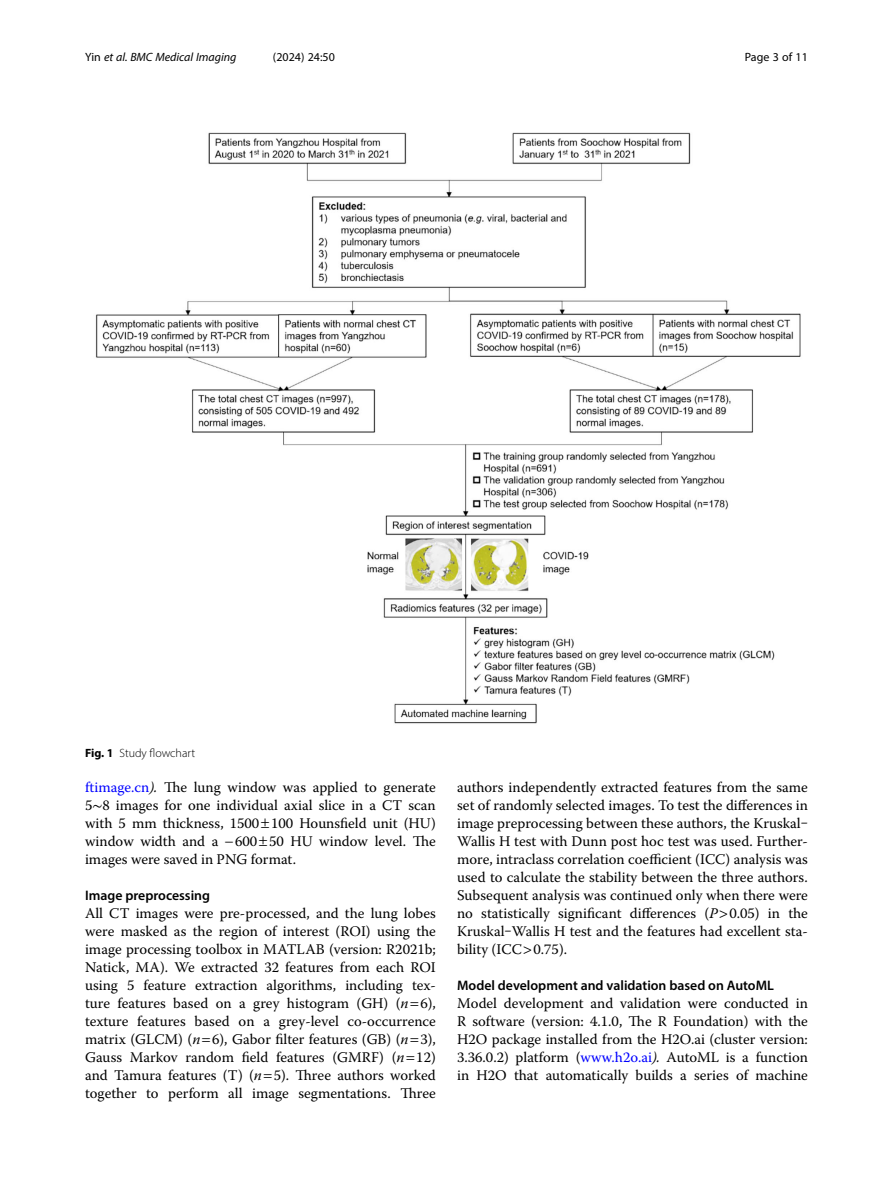
<style>
.page{position:relative;width:893px;height:1191px;background:#fff}
.page>*{position:absolute;margin:0;border:0;box-sizing:border-box;transform-origin:0 0}
.Body_Text{font:14.7px/18px "Warnock Pro";color:#000;text-align:justify}
.Head_2{font:600 13.8px "Myriad Pro";color:#000}
.t1{font:italic 12px "Myriad Pro";color:#000}
.t2{font:12px "Myriad Pro";color:#000}
.Figure_Caption{font:300 12px "Myriad Pro";color:#000}
.s1{font-style:normal}
.s2{font-weight:700}
.s3{color:#00f}
.s4{font-style:italic}
.s5{font-family:"STIX"}
</style>
<div class="page">
<img style="left:95px;top:132px;width:706px;height:592px">
<p class="t1" style="left:85px;top:50px;width:153px"><span class="s1">Yin</span> et al. BMC Medical Imaging</p>
<p class="t2" style="left:273px;top:50px;width:63px">(2024) 24:50</p>
<p class="t2" style="left:745px;top:50px;width:65px">Page 3 of 11</p>
<p class="Figure_Caption" style="left:85px;top:745px;width:111px"><span class="s2">Fig. 1</span> Study flowchart</p>
<p class="Body_Text" style="left:85px;top:778px;width:352px"><span class="s3">ftimage.cn</span><span class="s4">).</span> The lung window was applied to generate 5<span class="s5">∼</span>8 images for one individual axial slice in a CT scan with 5 mm thickness, 1500 100 Hounsfield unit (HU) window width and a −600 50 HU window level. The images were saved in PNG format.</p>
<p class="Head_2" style="left:85px;top:887px;width:126px">Image preprocessing</p>
<p class="Body_Text" style="left:85px;top:904px;width:352px">All CT images were pre-processed, and the lung lobes were masked as the region of interest (ROI) using the image processing toolbox in MATLAB (version: R2021b; Natick, MA). We extracted 32 features from each ROI using 5 feature extraction algorithms, including tex&shy;ture features based on a grey histogram (GH) (<span class="s4">n</span> 6), texture features based on a grey-level co-occurrence matrix (GLCM) (<span class="s4">n</span> 6), Gabor filter features (GB) (<span class="s4">n</span> 3), Gauss Markov random field features (GMRF) (<span class="s4">n</span> 12) and Tamura features (T) (<span class="s4">n</span> 5). Three authors worked together to perform all image segmentations. Three</p>
<p class="Body_Text" style="left:457px;top:778px;width:352px">authors independently extracted features from the same set of randomly selected images. To test the differences in image preprocessing between these authors, the Kruskal‒ Wallis H test with Dunn post hoc test was used. Further&shy;more, intraclass correlation coefficient (ICC) analysis was used to calculate the stability between the three authors.<br>Subsequent analysis was continued only when there were no statistically significant differences (<span class="s4">P</span> 0.05) in the Kruskal‒Wallis H test and the features had excellent sta&shy;bility (ICC 0.75).</p>
<p class="Head_2" style="left:457px;top:977px;width:318px">Model development and validation based on AutoML</p>
<p class="Body_Text" style="left:457px;top:994px;width:352px">Model development and validation were conducted in R software (version: 4.1.0, The R Foundation) with the H2O package installed from the H2O.ai (cluster version:<br>3.36.0.2) platform (<span class="s3">www.h2o.ai</span><span class="s4">).</span> AutoML is a function in H2O that automatically builds a series of machine</p>
</div>
